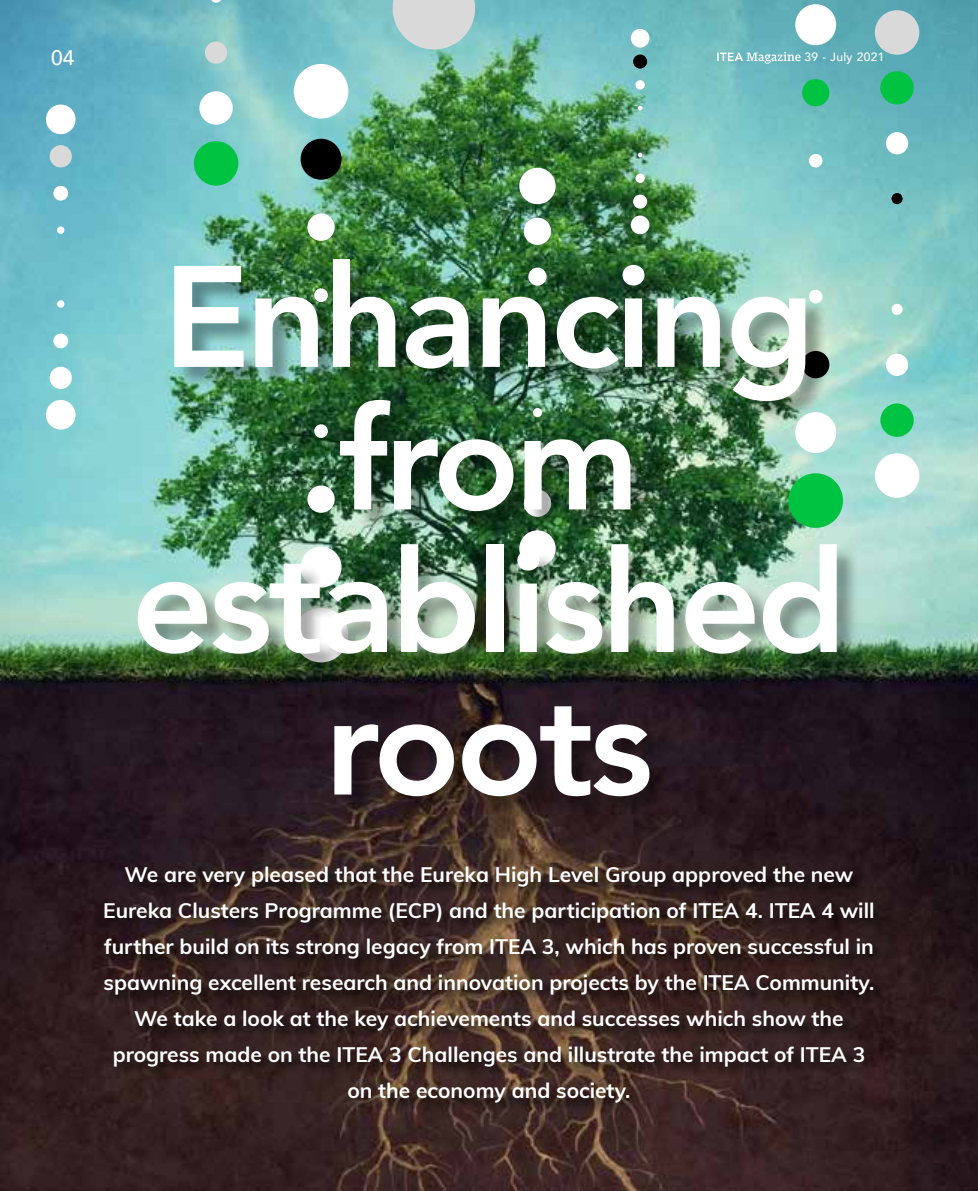
<style>
.page{position:relative;width:978px;height:1191px;background:#fff}
.page>*{position:absolute;margin:0;border:0;box-sizing:border-box;transform-origin:0 0}
.t1{font:800 142.5px/142.5px "Avenir";letter-spacing:-.03em;color:#fff;text-align:center}
.t2{font:700 21px/36px "Muli";color:#fff;text-align:center}
.t3{font:500 21px "Avenir";color:#fff}
.t4{font:500 12px "Avenir";letter-spacing:.03em;color:#fff}
</style>
<div class="page">
<img style="left:0;top:0;width:978px;height:1191px">
<div style="left:524px;top:218px;width:27px;height:27px;background:#fff;border-radius:50%"></div>
<div style="left:519px;top:168px;width:37px;height:36px;background:#fff;border-radius:50%"></div>
<div style="left:46px;top:105px;width:30px;height:29px;background:#fff;border-radius:50%"></div>
<div style="left:50px;top:145px;width:22px;height:22px;background:#d9d9d9;border-radius:50%"></div>
<div style="left:53px;top:186px;width:15px;height:15px;background:#fff;border-radius:50%"></div>
<div style="left:57px;top:226px;width:7px;height:8px;background:#fff;border-radius:50%"></div>
<div style="left:57px;top:300px;width:7px;height:8px;background:#fff;border-radius:50%"></div>
<div style="left:53px;top:333px;width:15px;height:15px;background:#fff;border-radius:50%"></div>
<div style="left:50px;top:367px;width:22px;height:22px;background:#fff;border-radius:50%"></div>
<div style="left:46px;top:400px;width:30px;height:29px;background:#fff;border-radius:50%"></div>
<div style="left:875px;top:453px;width:44px;height:45px;background:#fff;border-radius:50%"></div>
<div style="left:880px;top:403px;width:34px;height:34px;background:#00c441;border-radius:50%"></div>
<div style="left:886px;top:354px;width:22px;height:22px;background:#fff;border-radius:50%"></div>
<div style="left:891px;top:304px;width:12px;height:11px;background:#fff;border-radius:50%"></div>
<div style="left:891px;top:193px;width:12px;height:11px;background:#000;border-radius:50%"></div>
<div style="left:886px;top:132px;width:22px;height:22px;background:#fff;border-radius:50%"></div>
<div style="left:880px;top:71px;width:34px;height:34px;background:#00c441;border-radius:50%"></div>
<div style="left:875px;top:10px;width:44px;height:45px;background:#d9d9d9;border-radius:50%"></div>
<div style="left:194px;top:141px;width:44px;height:45px;background:#00c441;border-radius:50%"></div>
<div style="left:199px;top:91px;width:34px;height:34px;background:#fff;border-radius:50%"></div>
<div style="left:205px;top:41px;width:22px;height:23px;background:#d9d9d9;border-radius:50%"></div>
<svg style="left:211px;top:0;width:11px;height:3px"></svg>
<div style="left:809px;top:154px;width:14px;height:13px;background:#fff;border-radius:50%"></div>
<div style="left:802px;top:79px;width:27px;height:27px;background:#00c441;border-radius:50%"></div>
<div style="left:795px;top:4px;width:41px;height:41px;background:#fff;border-radius:50%"></div>
<div style="left:307px;top:213px;width:28px;height:28px;background:#fff;border-radius:50%"></div>
<div style="left:301px;top:139px;width:41px;height:41px;background:#000;border-radius:50%"></div>
<div style="left:294px;top:64px;width:54px;height:55px;background:#fff;border-radius:50%"></div>
<svg style="left:393px;top:0;width:82px;height:50px;background:#c9d6d6"></svg>
<div style="left:631px;top:29px;width:18px;height:19px;background:#fff;border-radius:50%"></div>
<div style="left:633px;top:55px;width:14px;height:14px;background:#000;border-radius:50%"></div>
<div style="left:635px;top:80px;width:10px;height:10px;background:#fff;border-radius:50%"></div>
<svg style="left:638px;top:106px;width:4px;height:5px"></svg>
<svg style="left:638px;top:153px;width:4px;height:4px"></svg>
<div style="left:635px;top:174px;width:10px;height:9px;background:#fff;border-radius:50%"></div>
<div style="left:633px;top:195px;width:14px;height:14px;background:#fff;border-radius:50%"></div>
<div style="left:631px;top:215px;width:18px;height:19px;background:#fff;border-radius:50%"></div>
<svg style="left:931px;top:1163px;width:18px;height:22px"></svg>
<div style="left:931px;top:1130px;width:15px;height:14px;background:#1e1014;border-radius:50%"></div>
<div style="left:935px;top:1096px;width:7px;height:8px;background:#201217;border-radius:50%"></div>
<div style="left:935px;top:1023px;width:7px;height:7px;background:#2b1f1e;border-radius:50%"></div>
<div style="left:931px;top:982px;width:15px;height:15px;background:#2d1d1e;border-radius:50%"></div>
<svg style="left:931px;top:941px;width:18px;height:23px"></svg>
<svg style="left:931px;top:901px;width:22px;height:29px"></svg>
<div style="left:102px;top:865px;width:785px;height:251px;background:#000;opacity:.75"></div>
<div style="left:139px;top:260px;width:720px;height:557px;background:#000;opacity:.35"></div>
<svg style="left:717px;top:52px;width:84px;height:12px"></svg>
<p class="t3" style="left:51px;top:39px;width:25px">04</p>
<p class="t4" style="left:805px;top:47px;width:81px">39 - July 2021</p>
<h1 class="t1" style="left:131px;top:246px;width:716px">Enhancing from established roots</h1>
<p class="t2" style="left:103px;top:855px;width:773px">We are very pleased that the Eureka High Level Group approved the new Eureka Clusters Programme (ECP) and the participation of ITEA 4. ITEA 4 will further build on its strong legacy from ITEA 3, which has proven successful in spawning excellent research and innovation projects by the ITEA Community.<br>We take a look at the key achievements and successes which show the progress made on the ITEA 3 Challenges and illustrate the impact of ITEA 3 on the economy and society.</p>
</div>
